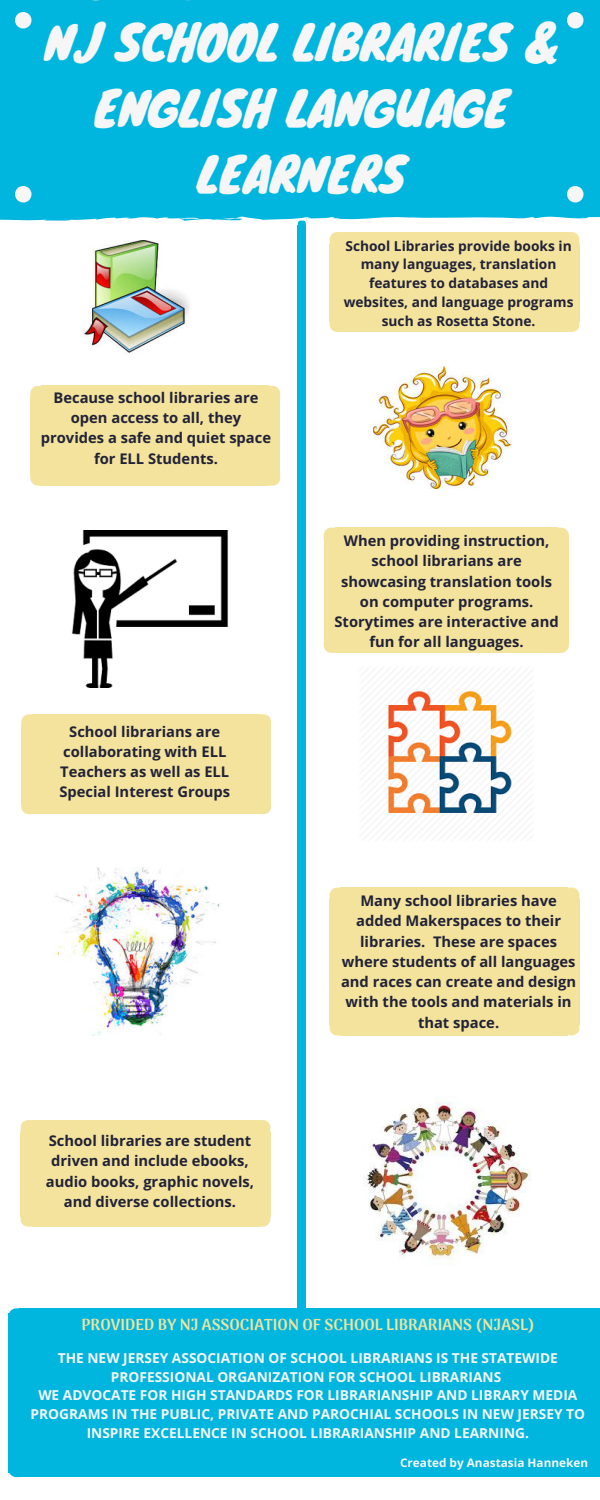
<style>
.page{position:relative;width:600px;height:1500px;background:#fff}
.page>*{position:absolute;margin:0;border:0;box-sizing:border-box;transform-origin:0 0}
.t1{font:47.2px/66px "Knewave";color:#f6f6f6;text-align:center}
.t2{font:900 15.7px "Arima Madurai";color:#f3e39d}
.t3{font:700 14.7px/20.2px "Open Sans";color:#212237;text-align:center}
.t4{font:700 13.8px/18.8px "Open Sans";color:#f6f6f6;text-align:center}
.t5{font:700 13.8px/18.8px "Open Sans";color:#212237;text-align:center}
.t6{font:700 11.8px "Open Sans";color:#f6f6f6}
</style>
<div class="page">
<svg style="left:260px;top:714px;width:11px;height:8px"></svg>
<div style="left:27px;top:722px;width:244px;height:85px;background:#f3e39d"></div>
<div style="left:32px;top:714px;width:228px;height:12px;background:#f3e39d"></div>
<svg style="left:21px;top:714px;width:11px;height:12px"></svg>
<div style="left:21px;top:726px;width:12px;height:78px;background:#f3e39d"></div>
<div style="left:32px;top:804px;width:228px;height:10px;background:#f3e39d"></div>
<svg style="left:21px;top:804px;width:11px;height:10px"></svg>
<svg style="left:260px;top:807px;width:11px;height:7px"></svg>
<svg style="left:269px;top:386px;width:11px;height:8px"></svg>
<div style="left:36px;top:394px;width:244px;height:85px;background:#f3e39d"></div>
<div style="left:41px;top:386px;width:228px;height:12px;background:#f3e39d"></div>
<svg style="left:30px;top:386px;width:11px;height:12px"></svg>
<div style="left:30px;top:398px;width:12px;height:77px;background:#f3e39d"></div>
<div style="left:41px;top:475px;width:228px;height:11px;background:#f3e39d"></div>
<svg style="left:30px;top:475px;width:11px;height:11px"></svg>
<svg style="left:269px;top:479px;width:11px;height:7px"></svg>
<svg style="left:259px;top:1120px;width:11px;height:8px"></svg>
<div style="left:26px;top:1128px;width:244px;height:92px;background:#f3e39d"></div>
<div style="left:32px;top:1120px;width:227px;height:12px;background:#f3e39d"></div>
<svg style="left:21px;top:1120px;width:11px;height:12px"></svg>
<div style="left:21px;top:1132px;width:11px;height:84px;background:#f3e39d"></div>
<div style="left:32px;top:1216px;width:227px;height:11px;background:#f3e39d"></div>
<svg style="left:21px;top:1216px;width:11px;height:11px"></svg>
<svg style="left:259px;top:1220px;width:11px;height:7px"></svg>
<div style="left:0;top:0;width:600px;height:221px;background:#00b6de"></div>
<svg style="left:568px;top:232px;width:11px;height:8px"></svg>
<div style="left:335px;top:240px;width:244px;height:85px;background:#f3e39d"></div>
<div style="left:341px;top:232px;width:227px;height:12px;background:#f3e39d"></div>
<svg style="left:330px;top:232px;width:11px;height:12px"></svg>
<div style="left:330px;top:244px;width:11px;height:78px;background:#f3e39d"></div>
<div style="left:341px;top:321px;width:227px;height:11px;background:#f3e39d"></div>
<svg style="left:330px;top:322px;width:11px;height:10px"></svg>
<svg style="left:568px;top:325px;width:11px;height:7px"></svg>
<svg style="left:557px;top:528px;width:12px;height:12px"></svg>
<div style="left:557px;top:540px;width:12px;height:102px;background:#f3e39d"></div>
<div style="left:330px;top:535px;width:237px;height:112px;background:#f3e39d"></div>
<div style="left:335px;top:528px;width:222px;height:12px;background:#f3e39d"></div>
<svg style="left:324px;top:528px;width:11px;height:12px"></svg>
<div style="left:324px;top:540px;width:12px;height:102px;background:#f3e39d"></div>
<div style="left:335px;top:642px;width:222px;height:11px;background:#f3e39d"></div>
<svg style="left:324px;top:642px;width:11px;height:11px"></svg>
<svg style="left:557px;top:642px;width:12px;height:11px"></svg>
<svg style="left:568px;top:888px;width:11px;height:6px"></svg>
<div style="left:335px;top:894px;width:244px;height:137px;background:#f3e39d"></div>
<div style="left:341px;top:888px;width:227px;height:12px;background:#f3e39d"></div>
<svg style="left:330px;top:888px;width:11px;height:11px"></svg>
<div style="left:330px;top:899px;width:11px;height:126px;background:#f3e39d"></div>
<div style="left:341px;top:1025px;width:227px;height:10px;background:#f3e39d"></div>
<svg style="left:330px;top:1025px;width:11px;height:10px"></svg>
<svg style="left:568px;top:1031px;width:11px;height:4px"></svg>
<hr style="left:302px;top:225px;width:4px;height:1144px;background:#00b6de">
<svg style="left:298px;top:221px;width:8px;height:4px"></svg>
<hr style="left:298px;top:225px;width:4px;height:1144px;background:#00b6de">
<div style="left:8px;top:1314px;width:592px;height:159px;background:#00b6de"></div>
<div style="left:20px;top:1308px;width:580px;height:13px;background:#00b6de"></div>
<svg style="left:9px;top:1308px;width:11px;height:6px"></svg>
<div style="left:20px;top:1466px;width:580px;height:11px;background:#00b6de"></div>
<svg style="left:9px;top:1473px;width:11px;height:4px"></svg>
<svg style="left:15px;top:12px;width:17px;height:16px"></svg>
<svg style="left:15px;top:186px;width:17px;height:16px"></svg>
<svg style="left:567px;top:186px;width:17px;height:16px"></svg>
<svg style="left:567px;top:12px;width:17px;height:16px"></svg>
<img style="left:83px;top:241px;width:106px;height:113px">
<img style="left:374px;top:366px;width:138px;height:123px">
<img style="left:72px;top:530px;width:157px;height:158px">
<img style="left:361px;top:668px;width:171px;height:171px">
<img style="left:53px;top:867px;width:167px;height:169px">
<img style="left:364px;top:1102px;width:167px;height:160px">
<h1 class="t1" style="left:45px;top:7px;width:515px">NJ SCHOOL LIBRARIES &amp;<br>ENGLISH LANGUAGE<br>LEARNERS</h1>
<p class="t3" style="left:41px;top:387px;width:232px">Because school libraries are open access to all, they provides a safe and quiet space for ELL Students.</p>
<p class="t3" style="left:59px;top:721px;width:172px">School librarians are collaborating with ELL<br>Teachers as well as ELL<br>Special Interest Groups</p>
<p class="t3" style="left:46px;top:1130px;width:210px">School libraries are student driven and include ebooks, audio books, graphic novels, and diverse collections.</p>
<p class="t5" style="left:344px;top:236px;width:231px">School Libraries provide books in many languages, translation features to databases and websites, and language programs such as Rosetta Stone.</p>
<p class="t3" style="left:335px;top:530px;width:226px">When providing instruction, school librarians are showcasing translation tools on computer programs.<br>Storytimes are interactive and fun for all languages.</p>
<p class="t3" style="left:341px;top:890px;width:237px">Many school libraries have added Makerspaces to their libraries. These are spaces where students of all languages and races can create and design with the tools and materials in that space.</p>
<p class="t2" style="left:81px;top:1315px;width:455px">PROVIDED BY NJ ASSOCIATION OF SCHOOL LIBRARIANS (NJASL)</p>
<p class="t4" style="left:31px;top:1348px;width:556px">THE NEW JERSEY ASSOCIATION OF SCHOOL LIBRARIANS IS THE STATEWIDE PROFESSIONAL ORGANIZATION FOR SCHOOL LIBRARIANS<br>WE ADVOCATE FOR HIGH STANDARDS FOR LIBRARIANSHIP AND LIBRARY MEDIA PROGRAMS IN THE PUBLIC, PRIVATE AND PAROCHIAL SCHOOLS IN NEW JERSEY TO INSPIRE EXCELLENCE IN SCHOOL LIBRARIANSHIP AND LEARNING.</p>
<p class="t6" style="left:400px;top:1454px;width:190px">Created by Anastasia Hanneken</p>
</div>
